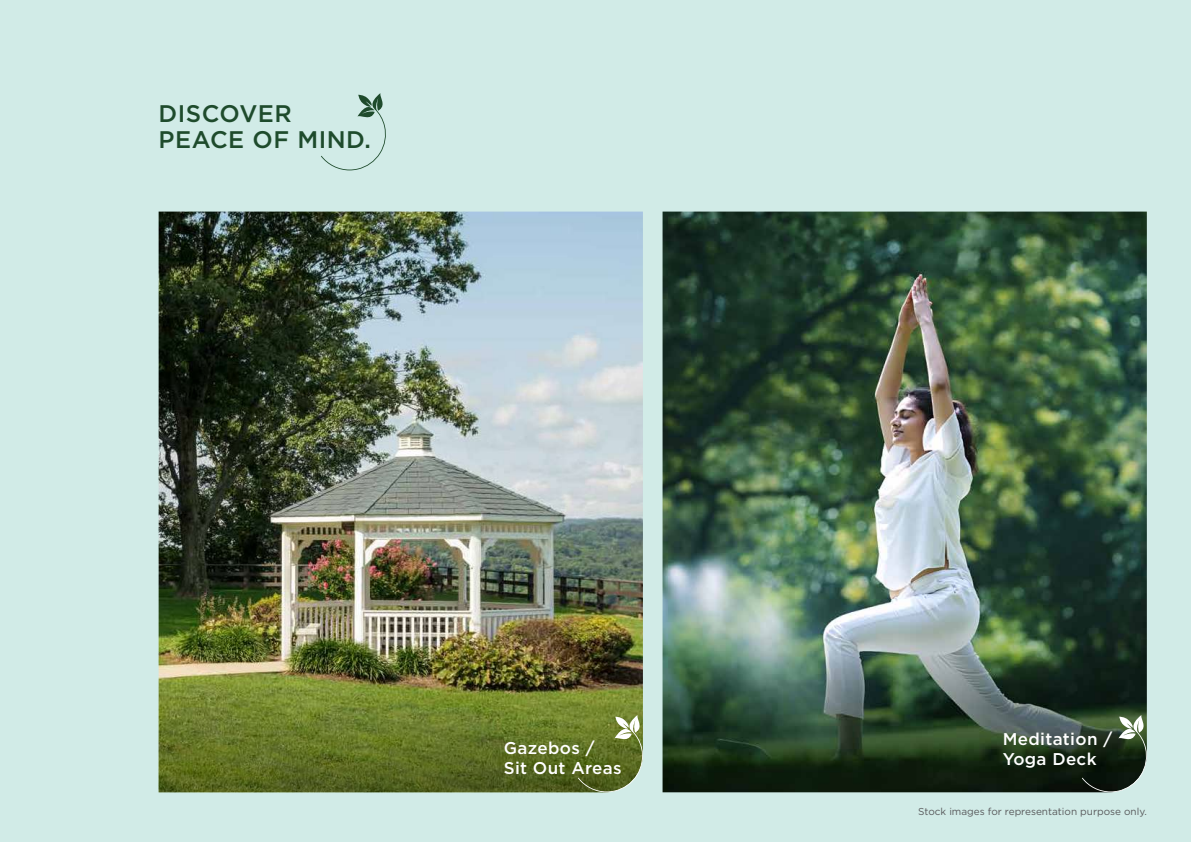
<style>
.page{position:relative;width:1191px;height:842px;background:#d1ebe7}
.page>*{position:absolute;margin:0;border:0;box-sizing:border-box;transform-origin:0 0}
.t1{font:500 24px/26px "Gotham";letter-spacing:.02em;color:#1e4b2c}
.t2{font:500 17px/20.4px "Gotham";letter-spacing:.02em;color:#fff}
.t3{font:10px "Gotham";color:#58595b}
</style>
<div class="page">
<svg style="left:321px;top:93px;width:65px;height:77px"></svg>
<img style="left:159px;top:212px;width:484px;height:448px">
<img style="left:159px;top:660px;width:484px;height:132px">
<img style="left:662px;top:212px;width:484px;height:580px">
<svg style="left:578px;top:715px;width:65px;height:77px;background:#70803e"></svg>
<svg style="left:1081px;top:715px;width:66px;height:77px;background:#384735"></svg>
<h1 class="t1" style="left:159px;top:100px;width:214px">DISCOVER<br>PEACE OF MIND.</h1>
<h2 class="t2" style="left:504px;top:737px;width:119px">Gazebos /<br>Sit Out Areas</h2>
<h2 class="t2" style="left:1002px;top:728px;width:111px">Meditation /<br>Yoga Deck</h2>
<p class="t3" style="left:918px;top:806px;width:230px">Stock images for representation purpose only.</p>
</div>
